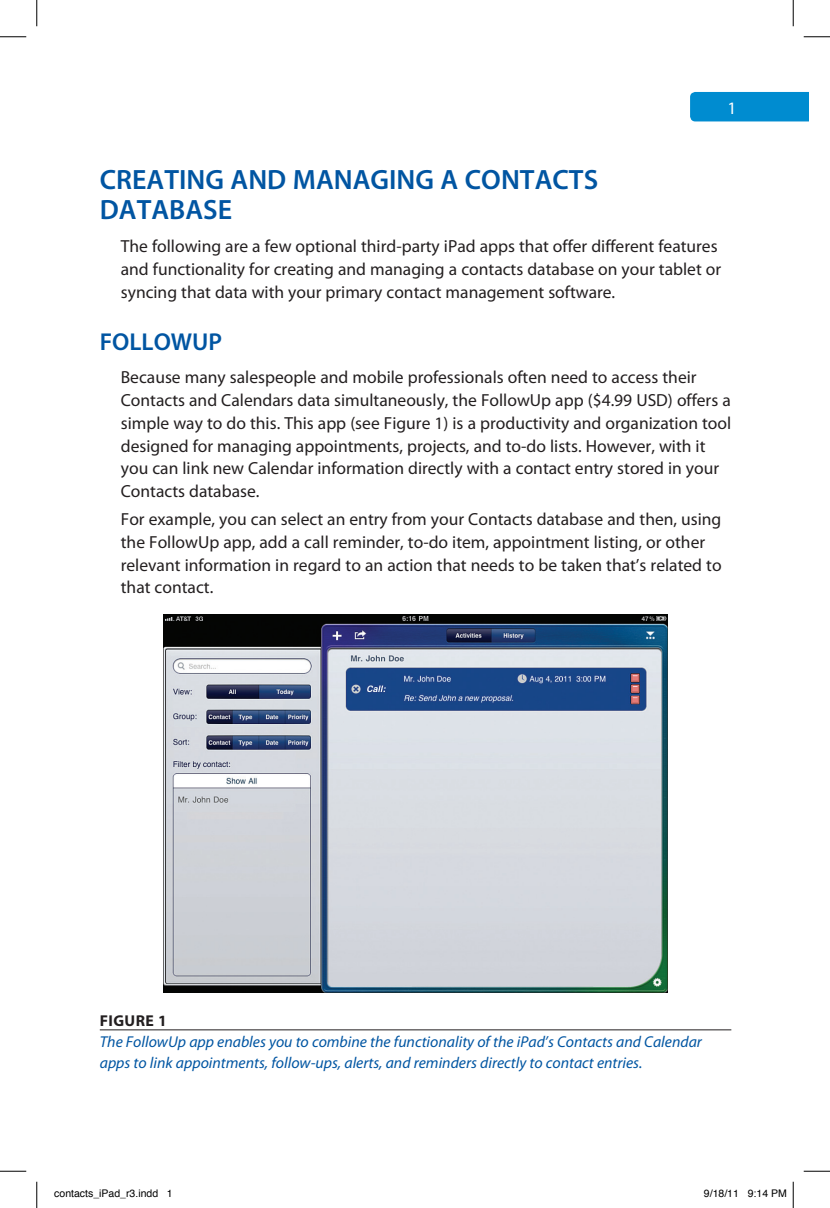
<style>
.page{position:relative;width:830px;height:1208px;background:#fff}
.page>*{position:absolute;margin:0;border:0;box-sizing:border-box;transform-origin:0 0}
.HC{font:600 28px/29.8px "Myriad Pro";color:#0155a2}
.HD{font:600 24.5px "Myriad Pro";color:#0155a2}
.FT{font:17.5px/22.8px "Myriad Pro";color:#231f20}
.t1{font:17.5px "Myriad Pro";color:#fff}
.FC{font:italic 15.75px/21px "Myriad Pro";color:#0155a2}
.FN{font:700 15.75px "Myriad Pro";letter-spacing:.025em;color:#231f20}
.t2{font:10.5px "Helvetica";color:#000}
</style>
<div class="page">
<div style="left:690px;top:92px;width:118px;height:29px;background:#008cd0"></div>
<hr style="left:100px;top:1029px;width:631px;height:1px;background:#231f20">
<img style="left:163px;top:614px;width:504px;height:378px">
<svg style="left:0;top:36px;width:26px;height:1px"></svg>
<svg style="left:803px;top:36px;width:27px;height:1px"></svg>
<svg style="left:0;top:1170px;width:26px;height:1px"></svg>
<svg style="left:803px;top:1170px;width:27px;height:1px"></svg>
<svg style="left:36px;top:0;width:1px;height:26px"></svg>
<svg style="left:36px;top:1181px;width:1px;height:27px"></svg>
<svg style="left:792px;top:0;width:1px;height:26px"></svg>
<svg style="left:792px;top:1181px;width:1px;height:27px"></svg>
<p class="t1" style="left:727px;top:97px;width:10px">1</p>
<p class="HC" style="left:100px;top:164px;width:500px">CREATING AND MANAGING A CONTACTS<br>DATABASE</p>
<p class="FT" style="left:121px;top:234px;width:602px">The following are a few optional third-party iPad apps that offer different features and functionality for creating and managing a contacts database on your tablet or syncing that data with your primary contact management software.</p>
<p class="HD" style="left:100px;top:326px;width:124px">FOLLOWUP</p>
<p class="FT" style="left:121px;top:366px;width:612px">Because many salespeople and mobile professionals often need to access their Contacts and Calendars data simultaneously, the FollowUp app ($4.99 USD) offers a simple way to do this. This app (see Figure 1) is a productivity and organization tool designed for managing appointments, projects, and to-do lists. However, with it you can link new Calendar information directly with a contact entry stored in your Contacts database.</p>
<p class="FT" style="left:121px;top:507px;width:602px">For example, you can select an entry from your Contacts database and then, using the FollowUp app, add a call reminder, to-do item, appointment listing, or other relevant information in regard to an action that needs to be taken that’s related to that contact.</p>
<p class="FN" style="left:100px;top:1010px;width:69px">FIGURE 1</p>
<p class="FC" style="left:100px;top:1030px;width:603px">The FollowUp app enables you to combine the functionality of the iPad’s Contacts and Calendar apps to link appointments, follow-ups, alerts, and reminders directly to contact entries.</p>
<p class="t2" style="left:54px;top:1185px;width:120px">contacts_iPad_r3.indd 1</p>
<p class="t2" style="left:704px;top:1185px;width:84px">9/18/11 9:14 PM</p>
</div>
